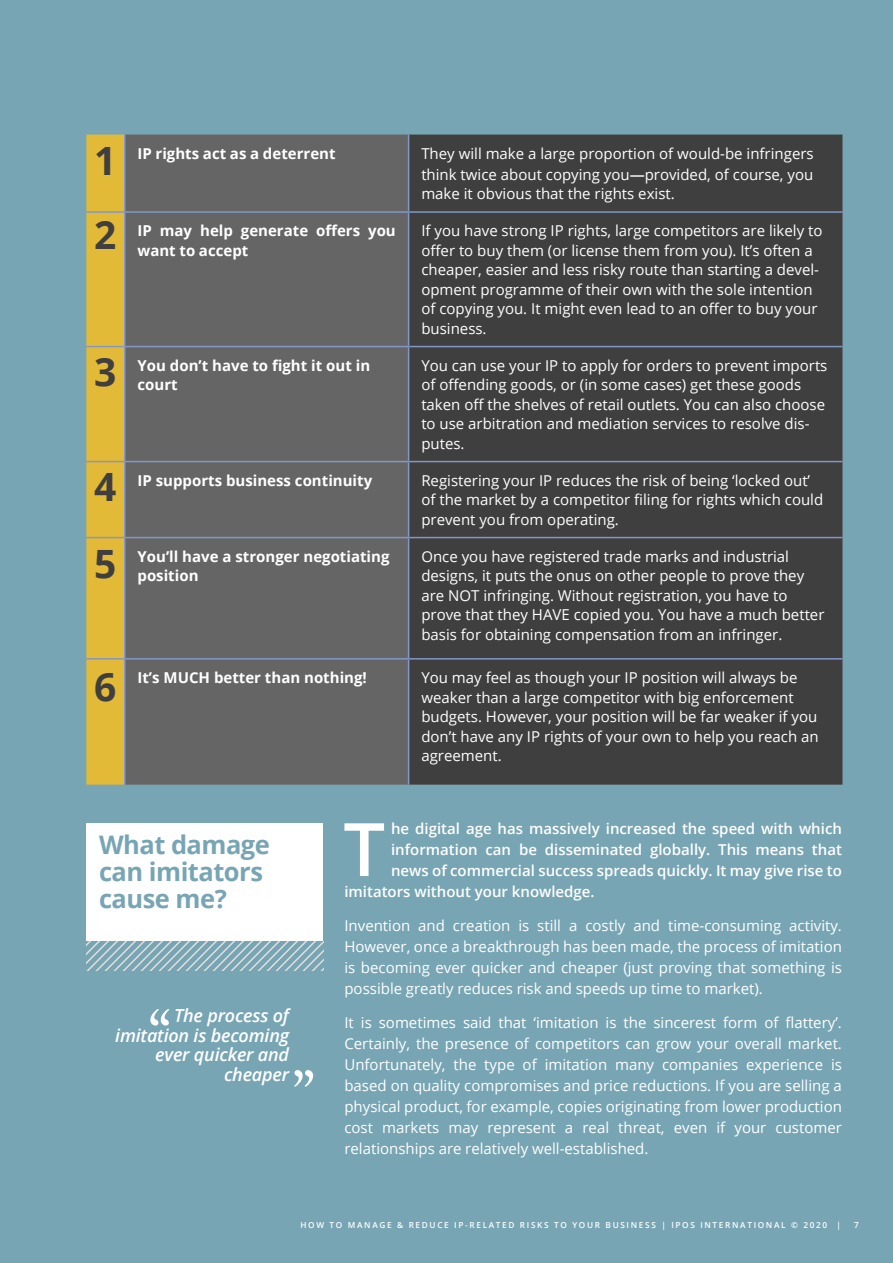
<style>
.page{position:relative;width:893px;height:1263px;background:#fff}
.page>*{position:absolute;margin:0;border:0;box-sizing:border-box;transform-origin:0 0}
.Paragraph_Style_1-Sp{font:600 73.8px "Open Sans";color:#fff}
.t1{font:700 39px "Open Sans";color:#3f3f3f}
.Paragraph_Style-A-Ti{font:700 25.5px/27px "Open Sans";letter-spacing:-.02em;color:#77a5b4}
.Bubble-Colored-Flush{font:italic 600 18px/19.5px "Open Sans";letter-spacing:-.01em;color:#fff;text-align:right}
.Paragraph_Style_1-Sp-2{font:15px/19.5px "Open Sans";color:#fff}
.Paragraph_Style_1-Sp-3{font:700 15px/19.5px "Open Sans";color:#fff}
.Paragraph_Style_1-Sp-4{font:600 15px "Open Sans";color:#fff}
.t2{font:600 8.25px "Open Sans";letter-spacing:.2em;color:#fff}
.s1{font-weight:600}
</style>
<div class="page">
<div style="left:1px;top:0;width:892px;height:1263px;background:#77a5b4"></div>
<div style="left:86px;top:135px;width:38px;height:650px;background:#e3ba38"></div>
<div style="left:125px;top:135px;width:283px;height:650px;background:#656565"></div>
<div style="left:409px;top:135px;width:433px;height:650px;background:#3f3f3f"></div>
<hr style="left:124px;top:135px;width:1px;height:76px;background:#8297c6">
<hr style="left:408px;top:135px;width:1px;height:76px;background:#8297c6">
<hr style="left:86px;top:211px;width:39px;height:2px;background:#8297c6">
<hr style="left:125px;top:211px;width:284px;height:2px;background:#8297c6">
<hr style="left:124px;top:213px;width:1px;height:133px;background:#8297c6">
<hr style="left:409px;top:211px;width:433px;height:2px;background:#8297c6">
<hr style="left:408px;top:213px;width:1px;height:133px;background:#8297c6">
<hr style="left:86px;top:346px;width:39px;height:1px;background:#8297c6">
<hr style="left:125px;top:346px;width:284px;height:1px;background:#8297c6">
<hr style="left:124px;top:347px;width:1px;height:114px;background:#8297c6">
<hr style="left:409px;top:346px;width:433px;height:1px;background:#8297c6">
<hr style="left:408px;top:347px;width:1px;height:114px;background:#8297c6">
<hr style="left:86px;top:461px;width:39px;height:1px;background:#8297c6">
<hr style="left:125px;top:461px;width:284px;height:1px;background:#8297c6">
<hr style="left:124px;top:462px;width:1px;height:75px;background:#8297c6">
<hr style="left:409px;top:461px;width:433px;height:1px;background:#8297c6">
<hr style="left:408px;top:462px;width:1px;height:75px;background:#8297c6">
<hr style="left:86px;top:537px;width:39px;height:1px;background:#8297c6">
<hr style="left:125px;top:537px;width:284px;height:1px;background:#8297c6">
<hr style="left:124px;top:538px;width:1px;height:120px;background:#8297c6">
<hr style="left:409px;top:537px;width:433px;height:1px;background:#8297c6">
<hr style="left:408px;top:538px;width:1px;height:120px;background:#8297c6">
<hr style="left:86px;top:658px;width:39px;height:1px;background:#8297c6">
<hr style="left:125px;top:658px;width:284px;height:1px;background:#8297c6">
<hr style="left:124px;top:659px;width:1px;height:126px;background:#8297c6">
<hr style="left:409px;top:658px;width:433px;height:1px;background:#8297c6">
<hr style="left:408px;top:659px;width:1px;height:126px;background:#8297c6">
<svg style="left:294px;top:1070px;width:19px;height:16px"></svg>
<svg style="left:150px;top:1009px;width:19px;height:16px"></svg>
<div style="left:86px;top:822px;width:237px;height:118px;background:#fff"></div>
<svg style="left:86px;top:941px;width:237px;height:30px"></svg>
<p class="t1" style="left:94px;top:134px;width:24px">1</p>
<p class="t1" style="left:94px;top:207px;width:24px">2</p>
<p class="t1" style="left:94px;top:345px;width:24px">3</p>
<p class="t1" style="left:94px;top:459px;width:24px">4</p>
<p class="t1" style="left:94px;top:537px;width:24px">5</p>
<p class="t1" style="left:94px;top:659px;width:24px">6</p>
<p class="Paragraph_Style_1-Sp-3" style="left:138px;top:143px;width:200px">IP rights act as a deterrent</p>
<p class="Paragraph_Style_1-Sp-2" style="left:421px;top:142px;width:394px;line-height:21px">They will make a large proportion of would-be infringers think twice about copying you<span class="s1">—</span>provided, of course, you</p>
<p class="Paragraph_Style_1-Sp-2" style="left:421px;top:184px;width:255px">make it obvious that the rights exist.</p>
<p class="Paragraph_Style_1-Sp-3" style="left:138px;top:221px;width:260px">IP may help generate offers you want to accept</p>
<p class="Paragraph_Style_1-Sp-2" style="left:421px;top:221px;width:403px">If you have strong IP rights, large competitors are likely to offer to buy them (or license them from you). It’s often a cheaper, easier and less risky route than starting a devel&shy;opment programme of their own with the sole intention of copying you. It might even lead to an offer to buy your business.</p>
<p class="Paragraph_Style_1-Sp-3" style="left:138px;top:355px;width:234px">You don’t have to fight it out in court</p>
<p class="Paragraph_Style_1-Sp-2" style="left:421px;top:355px;width:408px">You can use your IP to apply for orders to prevent imports of offending goods, or (in some cases) get these goods taken off the shelves of retail outlets. You can also choose to use arbitration and mediation services to resolve dis&shy;putes.</p>
<p class="Paragraph_Style_1-Sp-3" style="left:138px;top:470px;width:236px">IP supports business continuity</p>
<p class="Paragraph_Style_1-Sp-2" style="left:421px;top:470px;width:403px">Registering your IP reduces the risk of being ‘locked out’ of the market by a competitor filing for rights which could prevent you from operating.</p>
<p class="Paragraph_Style_1-Sp-3" style="left:138px;top:546px;width:253px">You’ll have a stronger negotiating position</p>
<p class="Paragraph_Style_1-Sp-2" style="left:421px;top:546px;width:405px">Once you have registered trade marks and industrial designs, it puts the onus on other people to prove they are NOT infringing. Without registration, you have to prove that they HAVE copied you. You have a much better basis for obtaining compensation from an infringer.</p>
<p class="Paragraph_Style_1-Sp-3" style="left:138px;top:667px;width:231px">It’s MUCH better than nothing!</p>
<p class="Paragraph_Style_1-Sp-2" style="left:421px;top:667px;width:399px">You may feel as though your IP position will always be weaker than a large competitor with big enforcement budgets. However, your position will be far weaker if you don’t have any IP rights of your own to help you reach an agreement.</p>
<p class="Paragraph_Style-A-Ti" style="left:99px;top:831px;width:172px">What damage can imitators cause me?</p>
<p class="Bubble-Colored-Flush" style="left:115px;top:1005px;width:175px">The process of imitation is becoming ever quicker and cheaper</p>
<p class="Paragraph_Style_1-Sp" style="left:343px;top:799px;width:43px">T</p>
<p class="Paragraph_Style_1-Sp-4" style="left:391px;top:818px;width:452px">he digital age has massively increased the speed with which</p>
<p class="Paragraph_Style_1-Sp-4" style="left:391px;top:839px;width:452px">information can be disseminated globally. This means that</p>
<p class="Paragraph_Style_1-Sp-4" style="left:391px;top:860px;width:452px">news of commercial success spreads quickly. It may give rise to</p>
<p class="Paragraph_Style_1-Sp-4" style="left:344px;top:881px;width:252px">imitators without your knowledge.</p>
<p class="Paragraph_Style_1-Sp-2" style="left:344px;top:914px;width:499px;line-height:21px;text-align:justify">Invention and creation is still a costly and time-consuming activity.<br>However, once a breakthrough has been made, the process of imitation is becoming ever quicker and cheaper (just proving that something is possible greatly reduces risk and speeds up time to market).</p>
<p class="Paragraph_Style_1-Sp-2" style="left:344px;top:1011px;width:499px;line-height:21px;text-align:justify">It is sometimes said that ‘imitation is the sincerest form of flattery’.<br>Certainly, the presence of competitors can grow your overall market.<br>Unfortunately, the type of imitation many companies experience is based on quality compromises and price reductions. If you are selling a physical product, for example, copies originating from lower production cost markets may represent a real threat, even if your customer relationships are relatively well-established.</p>
<p class="t2" style="left:300px;top:1219px;width:542px">HOW TO MANAGE &amp; REDUCE IP-RELATED RISKS TO YOUR BUSINESS | IPOS INTERNATIONAL © 2020 |</p>
<p class="t2" style="left:854px;top:1219px;width:6px">7</p>
</div>
